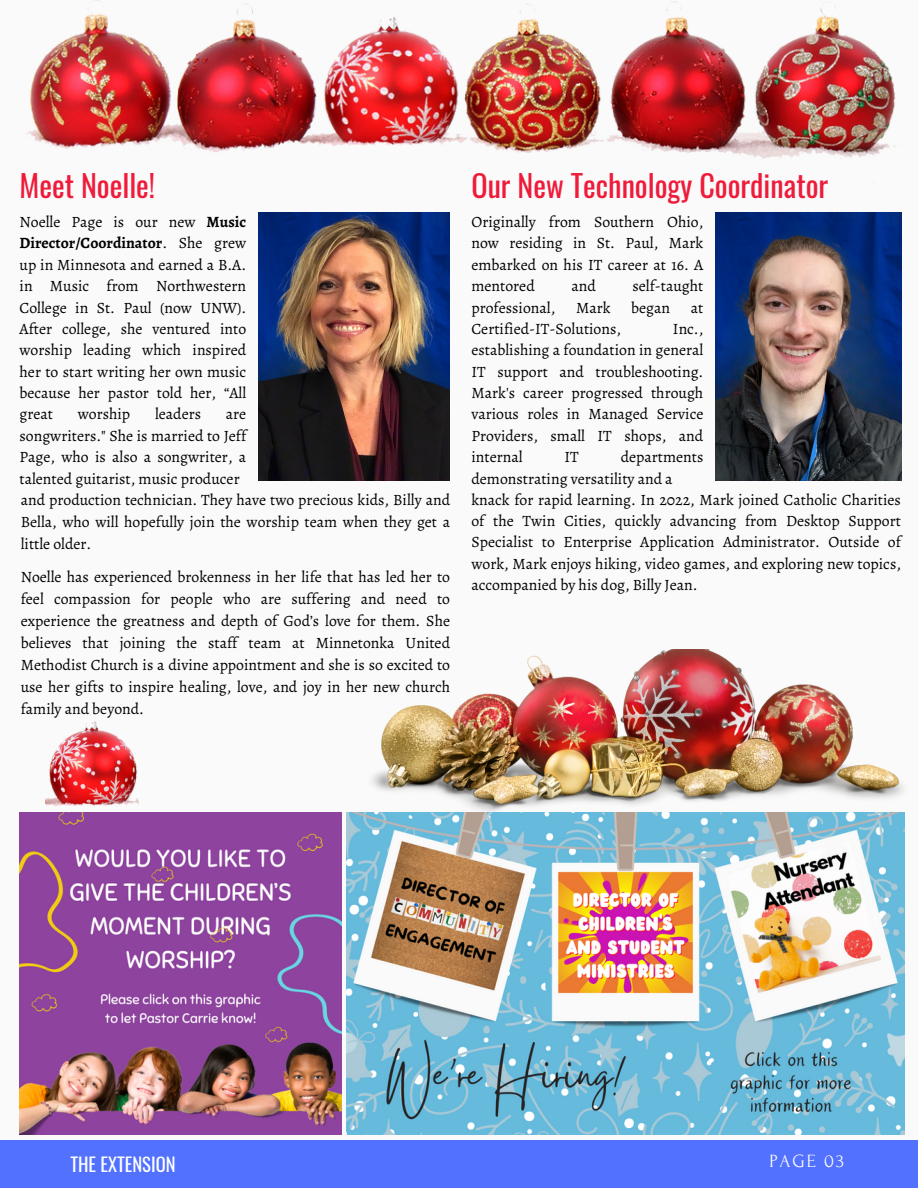
<style>
.page{position:relative;width:918px;height:1188px;background:#fafafa}
.page>*{position:absolute;margin:0;border:0;box-sizing:border-box;transform-origin:0 0}
.t1{font:30.15px "Oswald";color:#ef1b3a}
.t2{font:18.75px "Oswald";color:#fff}
.t3{font:18.75px "Forum";letter-spacing:.1em;color:#fff}
.t4{font:15.75px/21.3px "Alegreya";color:#000;text-align:justify}
.s1{font-weight:700}
</style>
<div class="page">
<div style="left:0;top:1141px;width:918px;height:47px;background:#5271ff"></div>
<img style="left:26px;top:0;width:870px;height:159px">
<img style="left:259px;top:213px;width:191px;height:268px">
<img style="left:716px;top:213px;width:185px;height:268px">
<img style="left:347px;top:812px;width:558px;height:322px">
<img style="left:45px;top:721px;width:93px;height:85px">
<img style="left:20px;top:812px;width:321px;height:322px">
<img style="left:372px;top:649px;width:531px;height:163px">
<p class="t1" style="left:20px;top:162px;width:137px">Meet Noelle!</p>
<p class="t4" style="left:20px;top:211px;width:228px">Noelle Page is our new <span class="s1">Music Director/Coordinator</span>. She grew up in Minnesota and earned a B.A. in Music from Northwestern College in St. Paul (now UNW).<br>After college, she ventured into worship leading which inspired her to start writing her own music because her pastor told her, “All great</p>
<p class="t4" style="left:78px;top:404px;width:54px">worship</p>
<p class="t4" style="left:155px;top:404px;width:48px">leaders</p>
<p class="t4" style="left:20px;top:404px;width:228px;text-indent:206px">are songwriters." She is married to Jeff Page, who is also a songwriter, a talented guitarist, music producer</p>
<p class="t4" style="left:21px;top:488px;width:431px;line-height:22px">and production technician. They have two precious kids, Billy and Bella, who will hopefully join the worship team when they get a little older.</p>
<p class="t4" style="left:21px;top:565px;width:431px;line-height:22px">Noelle has experienced brokenness in her life that has led her to feel compassion for people who are suffering and need to experience the greatness and depth of God’s love for them. She believes that joining the staff team at Minnetonka United Methodist Church is a divine appointment and she is so excited to use her gifts to inspire healing, love, and joy in her new church family and beyond.</p>
<p class="t1" style="left:471px;top:162px;width:358px">Our New Technology Coordinator</p>
<p class="t4" style="left:471px;top:211px;width:233px">Originally from Southern Ohio, now residing in St. Paul, Mark embarked on his IT career at 16. A mentored</p>
<p class="t4" style="left:571px;top:275px;width:26px">and</p>
<p class="t4" style="left:632px;top:275px;width:72px">self-taught</p>
<p class="t4" style="left:471px;top:297px;width:85px">professional,</p>
<p class="t4" style="left:576px;top:297px;width:36px">Mark</p>
<p class="t4" style="left:631px;top:297px;width:40px">began</p>
<p class="t4" style="left:691px;top:297px;width:14px">at</p>
<p class="t4" style="left:471px;top:318px;width:151px">Certified-IT-Solutions,</p>
<p class="t4" style="left:471px;top:318px;width:233px;text-indent:202px">Inc., establishing a foundation in general IT support and troubleshooting.<br>Mark's career progressed through various roles in Managed Service Providers, small IT shops, and internal</p>
<p class="t4" style="left:471px;top:446px;width:233px;text-indent:149px">departments demonstrating versatility and a</p>
<p class="t4" style="left:471px;top:489px;width:431px">knack for rapid learning. In 2022, Mark joined Catholic Charities of the Twin Cities, quickly advancing from Desktop Support Specialist to Enterprise Application Administrator. Outside of work, Mark enjoys hiking, video games, and exploring new topics, accompanied by his dog, Billy Jean.</p>
<p class="t4" style="left:565px;top:446px;width:16px">IT</p>
<p class="t2" style="left:70px;top:1150px;width:107px">THE EXTENSION</p>
<p class="t3" style="left:769px;top:1151px;width:76px">PAGE 03</p>
</div>
